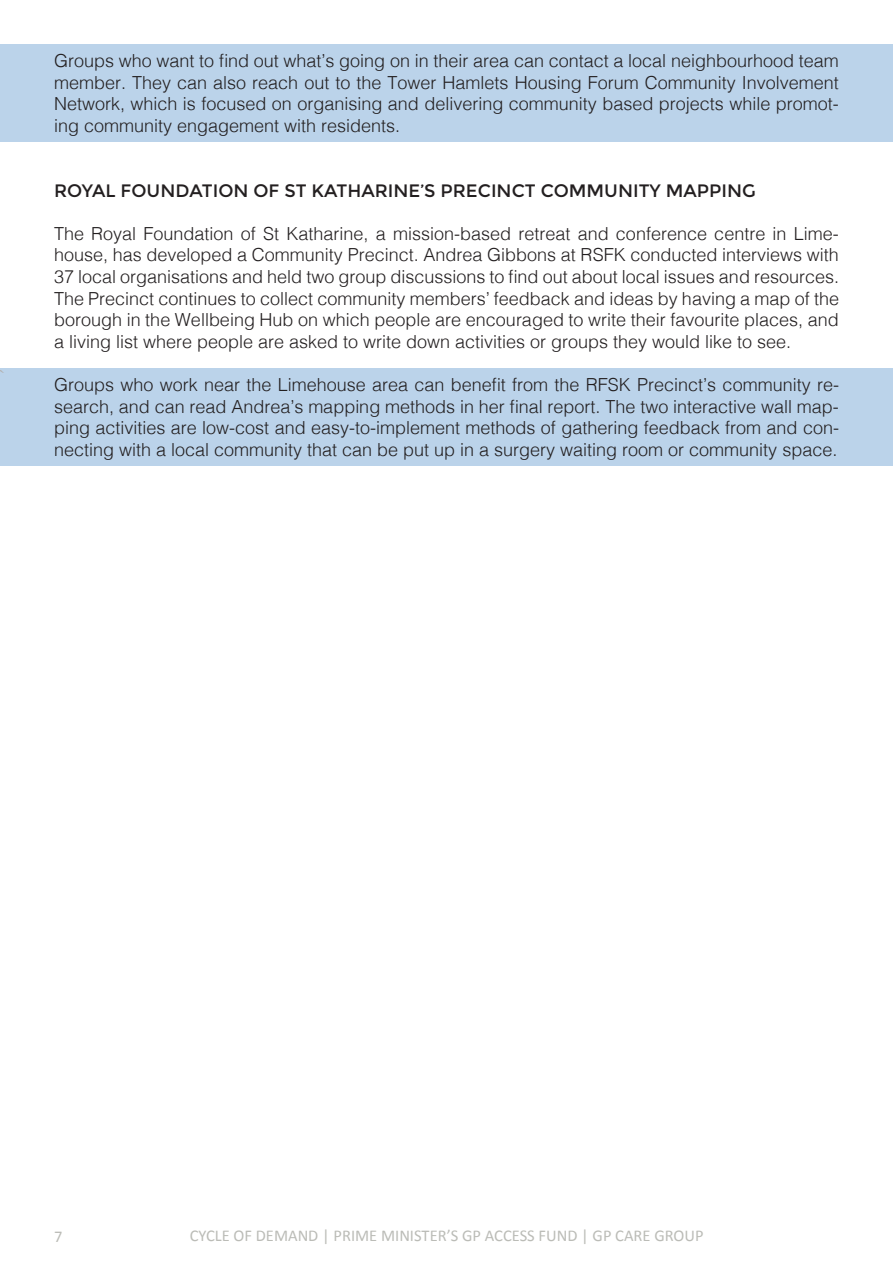
<style>
.page{position:relative;width:893px;height:1263px;background:#fff}
.page>*{position:absolute;margin:0;border:0;box-sizing:border-box;transform-origin:0 0}
.t1{font:300 18px/21.6px "Helvetica";color:#231f20;text-align:justify}
.t2{font:18px "Montserrat";color:#231f20}
.t3{font:18px "Times";color:#231f20}
.t4{font:16.5px "Calibri";color:#bbbcb7}
</style>
<div class="page">
<div style="left:0;top:368px;width:893px;height:98px;background:#bbd3ea"></div>
<div style="left:0;top:44px;width:893px;height:98px;background:#bbd3ea"></div>
<p class="t3" style="left:0;top:359px;width:7px">`</p>
<p class="t1" style="left:54px;top:48px;width:786px">Groups who want to find out what’s going on in their area can contact a local neighbourhood team member. They can also reach out to the Tower Hamlets Housing Forum Community Involvement Network, which is focused on organising and delivering community based projects while promot&shy;ing community engagement with residents.</p>
<p class="t2" style="left:54px;top:180px;width:701px">ROYAL FOUNDATION OF ST KATHARI NE’S PRECI NCT COMMUNITY MAPPI NG</p>
<p class="t1" style="left:54px;top:221px;width:787px">The Royal Foundation of St Katharine, a mission-based retreat and conference centre in Lime&shy;house, has developed a Community Precinct. Andrea Gibbons at RSFK conducted interviews with 37 local organisations and held two group discussions to find out about local issues and resources.<br>The Precinct continues to collect community members’ feedback and ideas by having a map of the borough in the Wellbeing Hub on which people are encouraged to write their favourite places, and a living list where people are asked to write down activities or groups they would like to see.</p>
<p class="t1" style="left:54px;top:372px;width:786px">Groups who work near the Limehouse area can benefit from the RFSK Precinct’s community re&shy;search, and can read Andrea’s mapping methods in her final report. The two interactive wall map&shy;ping activities are low-cost and easy-to-implement methods of gathering feedback from and con&shy;necting with a local community that can be put up in a surgery waiting room or community space.</p>
<p class="t4" style="left:54px;top:1226px;width:10px">7</p>
<p class="t4" style="left:190px;top:1225px;width:515px">CYCLE OF DEMAND | PRIME MINISTER’S GP ACCESS FUND | GP CARE GROUP</p>
</div>
